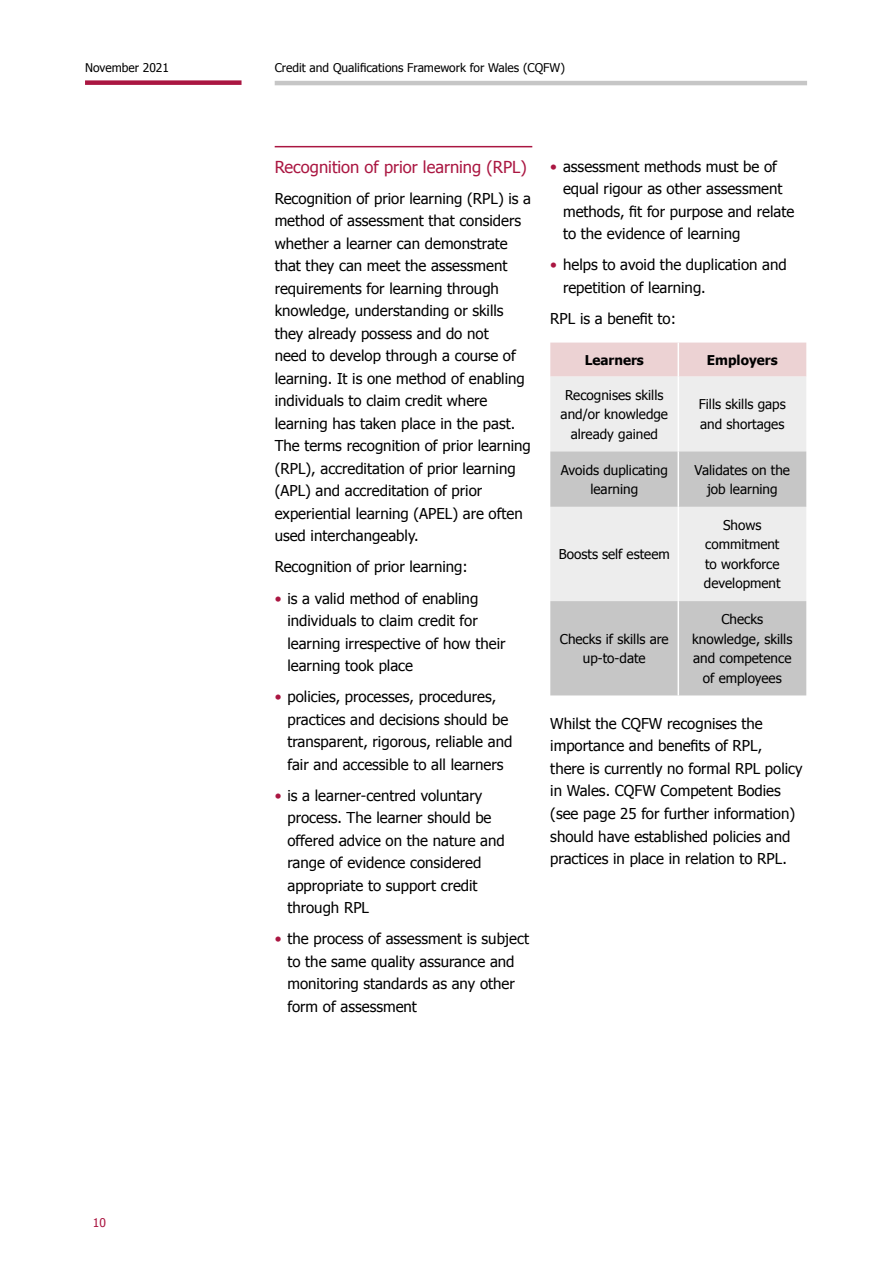
<style>
.page{position:relative;width:893px;height:1263px;background:#fff}
.page>*{position:absolute;margin:0;border:0;box-sizing:border-box;transform-origin:0 0}
.t1{font:16.5px "Tahoma";color:#aa1641}
.Body_Text{font:15px/22.5px "Tahoma";color:#000}
.Bullets{font:15px/22.5px "Tahoma";color:#000}
.Diagram_text_centred{font:13.5px/19.5px "Tahoma";color:#000;text-align:center}
.Diagram_text_centred-2{font:700 13.5px "Tahoma";color:#000}
.t2{font:12px "Tahoma";color:#000}
.t3{font:12px "Tahoma";color:#aa1641}
.s1{color:#aa1641}
</style>
<div class="page">
<div style="left:85px;top:80px;width:157px;height:5px;background:#aa1641"></div>
<hr style="left:275px;top:81px;width:532px;height:4px;background:#c6c6c6">
<hr style="left:275px;top:146px;width:257px;height:1px;background:#aa1641">
<div style="left:550px;top:343px;width:256px;height:34px;background:#ecd2d3"></div>
<div style="left:550px;top:377px;width:256px;height:74px;background:#ededed"></div>
<svg style="left:550px;top:451px;width:256px;height:244px;background:#d5d5d5"></svg>
<hr style="left:678px;top:377px;width:1px;height:74px;background:#fff">
<hr style="left:678px;top:451px;width:1px;height:56px;background:#fff">
<hr style="left:678px;top:507px;width:1px;height:94px;background:#fff">
<hr style="left:678px;top:601px;width:1px;height:94px;background:#fff">
<hr style="left:678px;top:343px;width:1px;height:34px;background:#fff">
<p class="t2" style="left:85px;top:59px;width:85px">November 2021</p>
<p class="t2" style="left:275px;top:60px;width:292px">Credit and Qualifications Framework for Wales (CQFW)</p>
<p class="t3" style="left:93px;top:1215px;width:15px">10</p>
<h2 class="t1" style="left:275px;top:156px;width:253px">Recognition of prior learning (RPL)</h2>
<p class="Body_Text" style="left:275px;top:187px;width:258px">Recognition of prior learning (RPL) is a method of assessment that considers whether a learner can demonstrate that they can meet the assessment requirements for learning through knowledge, understanding or skills they already possess and do not<br>need to develop through a course of learning. It is one method of enabling individuals to claim credit where learning has taken place in the past.<br>The terms recognition of prior learning (RPL), accreditation of prior learning (APL) and accreditation of prior experiential learning (APEL) are often used interchangeably.</p>
<p class="Body_Text" style="left:275px;top:555px;width:195px">Recognition of prior learning:</p>
<p class="Bullets" style="left:287px;top:586px;width:220px;text-indent:-13px"><span class="s1">•</span> is a valid method of enabling individuals to claim credit for learning irrespective of how their learning took place</p>
<p class="Bullets" style="left:287px;top:685px;width:226px;text-indent:-13px"><span class="s1">•</span> policies, processes, procedures, practices and decisions should be transparent, rigorous, reliable and fair and accessible to all learners</p>
<p class="Bullets" style="left:287px;top:783px;width:219px;text-indent:-13px"><span class="s1">•</span> is a learner-centred voluntary process. The learner should be offered advice on the nature and range of evidence considered appropriate to support credit through RPL</p>
<p class="Bullets" style="left:287px;top:927px;width:243px;text-indent:-13px"><span class="s1">•</span> the process of assessment is subject to the same quality assurance and monitoring standards as any other form of assessment</p>
<p class="Bullets" style="left:563px;top:154px;width:233px;text-indent:-13px"><span class="s1">•</span> assessment methods must be of equal rigour as other assessment methods, fit for purpose and relate to the evidence of learning</p>
<p class="Bullets" style="left:563px;top:253px;width:225px;text-indent:-13px"><span class="s1">•</span> helps to avoid the duplication and repetition of learning.</p>
<p class="Body_Text" style="left:550px;top:306px;width:127px">RPL is a benefit to:</p>
<p class="Diagram_text_centred-2" style="left:585px;top:350px;width:61px">Learners</p>
<p class="Diagram_text_centred-2" style="left:707px;top:350px;width:72px">Employers</p>
<p class="Diagram_text_centred" style="left:561px;top:384px;width:109px">Recognises skills and/or knowledge already gained</p>
<p class="Diagram_text_centred" style="left:699px;top:394px;width:88px;text-align:left">Fills skills gaps and shortages</p>
<p class="Diagram_text_centred" style="left:561px;top:459px;width:109px">Avoids duplicating learning</p>
<p class="Diagram_text_centred" style="left:695px;top:459px;width:97px">Validates on the job learning</p>
<p class="Diagram_text_centred" style="left:559px;top:544px;width:112px">Boosts self esteem</p>
<p class="Diagram_text_centred" style="left:704px;top:515px;width:78px">Shows commitment to workforce development</p>
<p class="Diagram_text_centred" style="left:692px;top:609px;width:102px">Checks knowledge, skills and competence of employees</p>
<p class="Body_Text" style="left:550px;top:712px;width:254px">Whilst the CQFW recognises the importance and benefits of RPL,<br>there is currently no formal RPL policy in Wales. CQFW Competent Bodies (see page 25 for further information) should have established policies and practices in place in relation to RPL.</p>
<p class="Diagram_text_centred" style="left:560px;top:628px;width:110px">Checks if skills are up-to-date</p>
</div>
